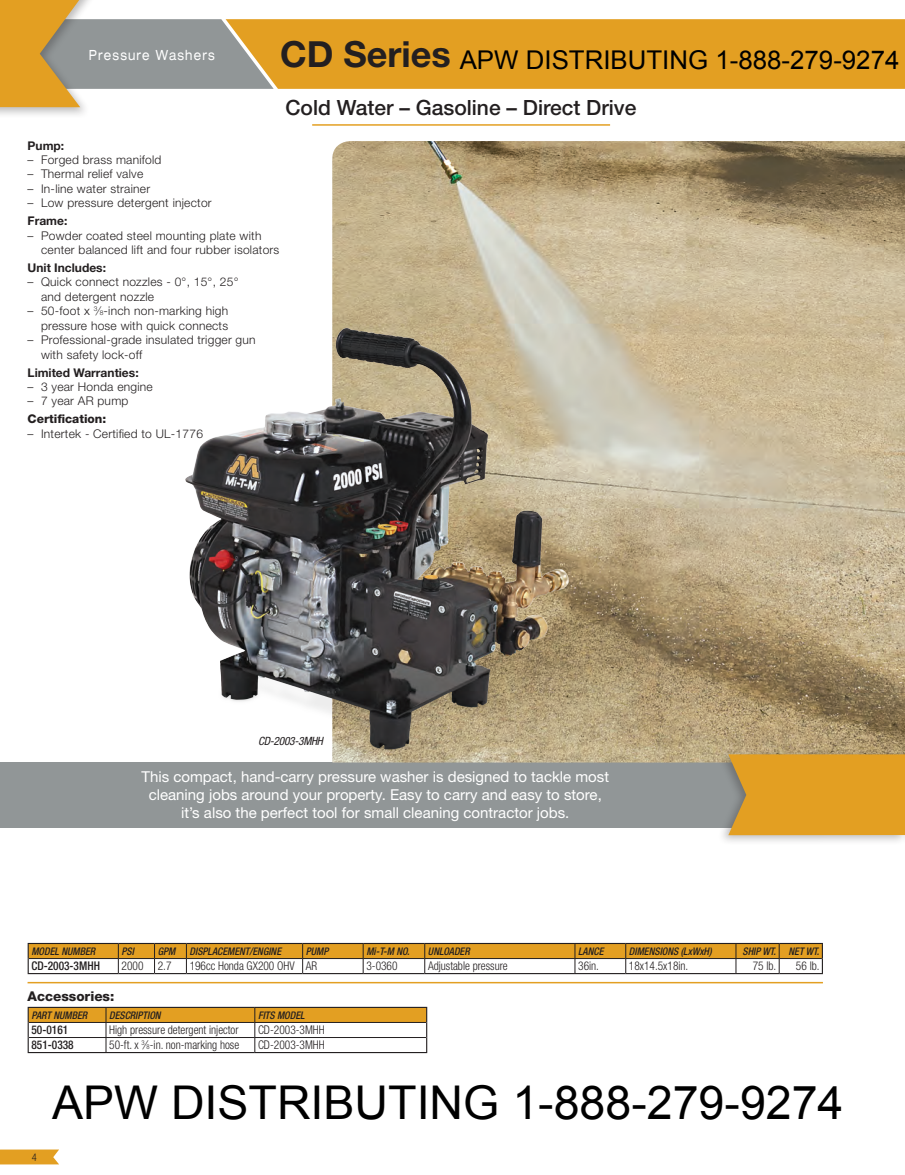
<style>
.page{position:relative;width:905px;height:1175px;background:#fff}
.page>*{position:absolute;margin:0;border:0;box-sizing:border-box;transform-origin:0 0}
.t1{font:46.5px "Arial";color:#000}
.t2{font:700 36px "Helvetica Neue LT Std";color:#231f20}
.t3{font:25.8px "Arial";color:#000}
.t4{font:500 21px "Helvetica Neue LT Std";color:#231f20}
.t5{font:15px "Helvetica Neue LT Std";color:#fff}
.t6{font:expanded 14.1px "Helvetica Neue LT Std";letter-spacing:.1em;color:#fff;scale:.8 1}
.t7{font:800 13.5px "Helvetica Neue LT Std";color:#231f20}
.t8{font:300 12px "Helvetica Neue LT Std";letter-spacing:.02em;color:#231f20}
.t9{font:300 condensed 12px "Helvetica Neue LT Std";color:#231f20;scale:.95 1}
.t10{font:700 12px "Helvetica Neue LT Std";color:#231f20}
.t11{font:500 condensed 12px "Helvetica Neue LT Std";color:#231f20;scale:.95 1}
.t12{font:800 12px "Helvetica Neue LT Std";color:#231f20}
.t13{font:italic condensed 11.4px "Helvetica Neue LT Std";letter-spacing:-.025em;color:#231f20}
.t14{font:italic 500 condensed 10.5px "Helvetica Neue LT Std";color:#231f20;scale:.95 1}
.t15{font:300 condensed 10.5px "Helvetica Neue LT Std";color:#231f20}
.s1{font-size:6.6px}
</style>
<div class="page">
<div style="left:0;top:762px;width:758px;height:66px;background:#919697"></div>
<img style="left:332px;top:141px;width:572px;height:621px">
<hr style="left:28px;top:981px;width:795px;height:2px;background:#e39f22">
<hr style="left:28px;top:973px;width:90px;height:1px;background:#231f20">
<hr style="left:118px;top:973px;width:36px;height:1px;background:#231f20">
<hr style="left:154px;top:973px;width:32px;height:1px;background:#231f20">
<hr style="left:186px;top:973px;width:116px;height:1px;background:#231f20">
<hr style="left:302px;top:973px;width:61px;height:1px;background:#231f20">
<hr style="left:363px;top:973px;width:62px;height:1px;background:#231f20">
<hr style="left:425px;top:973px;width:150px;height:1px;background:#231f20">
<hr style="left:575px;top:973px;width:50px;height:1px;background:#231f20">
<hr style="left:625px;top:973px;width:111px;height:1px;background:#231f20">
<hr style="left:736px;top:973px;width:43px;height:1px;background:#231f20">
<hr style="left:779px;top:973px;width:44px;height:1px;background:#231f20">
<svg style="left:28px;top:943px;width:795px;height:30px"></svg>
<hr style="left:28px;top:1052px;width:78px;height:1px;background:#231f20">
<hr style="left:106px;top:1052px;width:149px;height:1px;background:#231f20">
<hr style="left:255px;top:1052px;width:172px;height:1px;background:#231f20">
<hr style="left:28px;top:1006px;width:78px;height:2px;background:#231f20">
<hr style="left:106px;top:1006px;width:149px;height:2px;background:#231f20">
<hr style="left:255px;top:1006px;width:172px;height:2px;background:#231f20">
<svg style="left:28px;top:1007px;width:399px;height:45px"></svg>
<hr style="left:29px;top:1022px;width:77px;height:1px;background:#231f20">
<hr style="left:106px;top:1022px;width:149px;height:1px;background:#231f20">
<hr style="left:255px;top:1022px;width:171px;height:1px;background:#231f20">
<img style="left:185px;top:322px;width:388px;height:434px">
<div style="left:0;top:0;width:98px;height:119px;background:#231f20;opacity:.3"></div>
<svg style="left:0;top:0;width:225px;height:107px"></svg>
<div style="left:225px;top:19px;width:679px;height:70px;background:#e39f22"></div>
<hr style="left:312px;top:124px;width:298px;height:2px;background:#e39f22">
<div style="left:717px;top:748px;width:187px;height:97px;background:#231f20;opacity:.3"></div>
<svg style="left:728px;top:754px;width:177px;height:81px;background:#dd9d28"></svg>
<svg style="left:0;top:1149px;width:59px;height:15px"></svg>
<p class="t6" style="left:89px;top:47px;width:159px">Pressure Washers</p>
<p class="t2" style="left:280px;top:32px;width:172px">CD Series</p>
<p class="t4" style="left:285px;top:95px;width:352px">Cold Water – Gasoline – Direct Drive</p>
<h3 class="t3" style="left:459px;top:42px;width:441px">APW DISTRIBUTING 1-888-279-9274</h3>
<p class="t10" style="left:28px;top:138px;width:38px">Pump:</p>
<p class="t8" style="left:28px;top:152px;width:135px">– Forged brass manifold</p>
<p class="t8" style="left:28px;top:167px;width:117px">– Thermal relief valve</p>
<p class="t8" style="left:28px;top:181px;width:124px">– In-line water strainer</p>
<p class="t8" style="left:28px;top:196px;width:186px">– Low pressure detergent injector</p>
<p class="t10" style="left:28px;top:213px;width:41px">Frame:</p>
<p class="t8" style="left:28px;top:228px;width:235px">– Powder coated steel mounting plate with</p>
<p class="t8" style="left:41px;top:242px;width:240px">center balanced lift and four rubber isolators</p>
<p class="t10" style="left:28px;top:260px;width:80px">Unit Includes:</p>
<p class="t8" style="left:28px;top:275px;width:212px">– Quick connect nozzles - 0°, 15°, 25°</p>
<p class="t8" style="left:41px;top:289px;width:115px">and detergent nozzle</p>
<p class="t8" style="left:28px;top:304px;width:202px">– 50-foot x <sup>3</sup>⁄<span class="s1">8</span>-inch non-marking high</p>
<p class="t8" style="left:41px;top:318px;width:189px">pressure hose with quick connects</p>
<p class="t8" style="left:28px;top:332px;width:230px">– Professional-grade insulated trigger gun</p>
<p class="t8" style="left:41px;top:347px;width:103px">with safety lock-off</p>
<p class="t10" style="left:28px;top:365px;width:113px">Limited Warranties:</p>
<p class="t8" style="left:28px;top:379px;width:127px">– 3 year Honda engine</p>
<p class="t8" style="left:28px;top:394px;width:102px">– 7 year AR pump</p>
<p class="t12" style="left:28px;top:412px;width:80px">Certification:</p>
<p class="t8" style="left:28px;top:426px;width:177px">– Intertek - Certified to UL-1776</p>
<p class="t13" style="left:258px;top:734px;width:66px">CD-2003-3MHH</p>
<p class="t5" style="left:141px;top:767px;width:469px">This compact, hand-carry pressure washer is designed to tackle most</p>
<p class="t5" style="left:149px;top:785px;width:454px">cleaning jobs around your property. Easy to carry and easy to store,</p>
<p class="t5" style="left:181px;top:803px;width:390px">it’s also the perfect tool for small cleaning contractor jobs.</p>
<p class="t14" style="left:31px;top:945px;width:69px">MODEL NUMBER</p>
<p class="t14" style="left:122px;top:945px;width:15px">PSI</p>
<p class="t14" style="left:158px;top:945px;width:20px">GPM</p>
<p class="t14" style="left:190px;top:945px;width:98px">DISPLACEMENT/ENGINE</p>
<p class="t14" style="left:306px;top:945px;width:25px">PUMP</p>
<p class="t14" style="left:366px;top:945px;width:47px">Mi-T-M NO.</p>
<p class="t14" style="left:428px;top:945px;width:45px">UNLOADER</p>
<p class="t14" style="left:578px;top:945px;width:28px">LANCE</p>
<p class="t14" style="left:629px;top:945px;width:89px">DIMENSIONS (LxWxH)</p>
<p class="t14" style="left:742px;top:945px;width:37px">SHIP WT.</p>
<p class="t14" style="left:788px;top:945px;width:34px">NET WT.</p>
<p class="t11" style="left:31px;top:959px;width:74px">CD-2003-3MHH</p>
<p class="t9" style="left:122px;top:959px;width:25px">2000</p>
<p class="t9" style="left:158px;top:959px;width:16px">2.7</p>
<p class="t9" style="left:190px;top:959px;width:112px">196cc Honda GX200 OHV</p>
<p class="t9" style="left:306px;top:959px;width:14px">AR</p>
<p class="t9" style="left:366px;top:959px;width:34px">3-0360</p>
<p class="t9" style="left:428px;top:959px;width:85px">Adjustable pressure</p>
<p class="t9" style="left:578px;top:959px;width:23px">36in.</p>
<p class="t9" style="left:629px;top:959px;width:64px">18x14.5x18in.</p>
<p class="t9" style="left:752px;top:959px;width:26px">75 lb.</p>
<p class="t9" style="left:796px;top:959px;width:26px">56 lb.</p>
<p class="t14" style="left:31px;top:1009px;width:60px">PART NUMBER</p>
<p class="t14" style="left:109px;top:1009px;width:56px">DESCRIPTION</p>
<p class="t14" style="left:258px;top:1009px;width:50px">FITS MODEL</p>
<p class="t11" style="left:31px;top:1022px;width:40px">50-0161</p>
<p class="t9" style="left:109px;top:1023px;width:138px">High pressure detergent injector</p>
<p class="t9" style="left:258px;top:1023px;width:72px">CD-2003-3MHH</p>
<p class="t11" style="left:31px;top:1037px;width:46px">851-0338</p>
<p class="t9" style="left:109px;top:1038px;width:138px">50-ft. x <sup>3</sup>⁄<span class="s1">8</span>-in. non-marking hose</p>
<p class="t9" style="left:258px;top:1038px;width:72px">CD-2003-3MHH</p>
<p class="t7" style="left:28px;top:987px;width:88px">Accessories:</p>
<p class="t15" style="left:32px;top:1150px;width:7px">4</p>
<h1 class="t1" style="left:52px;top:1071px;width:793px">APW DISTRIBUTING 1-888-279-9274</h1>
</div>
